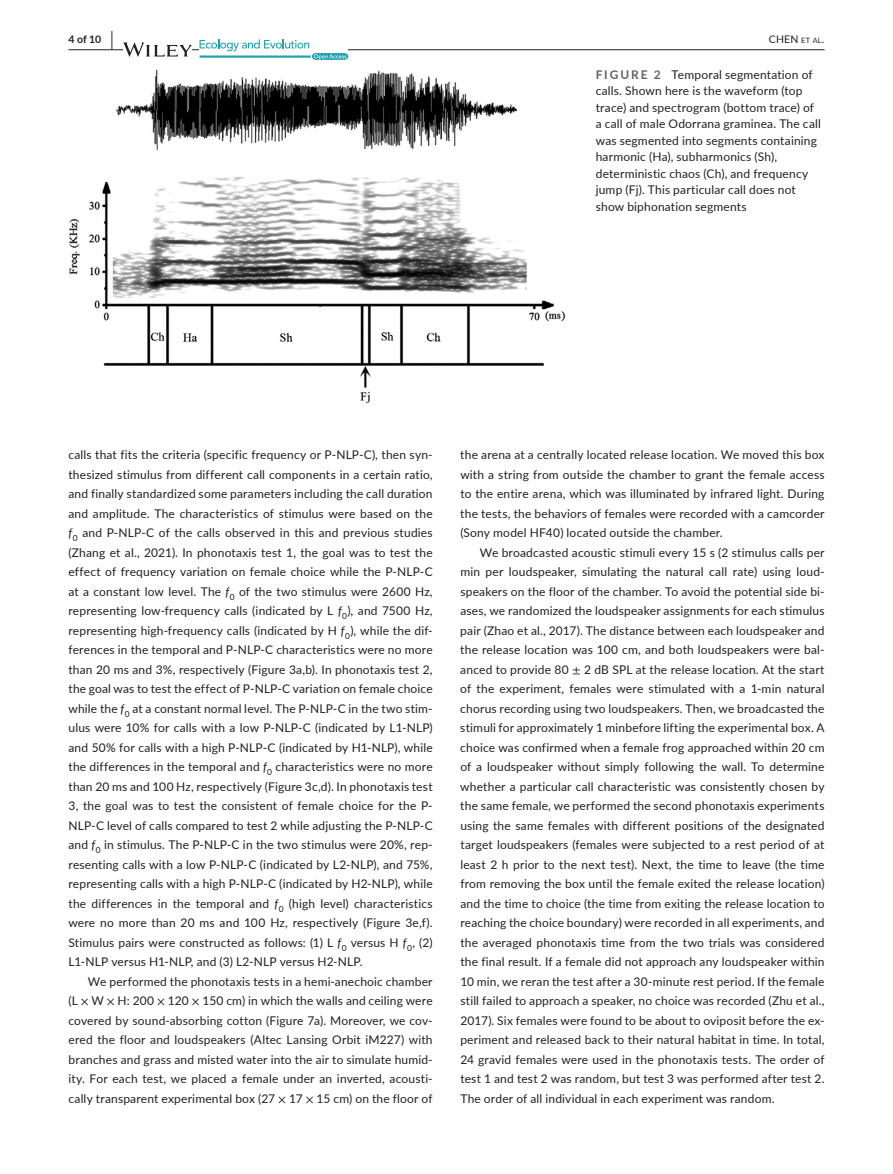
<style>
.page{position:relative;width:893px;height:1174px;background:#fff}
.page>*{position:absolute;margin:0;border:0;box-sizing:border-box;transform-origin:0 0}
.t1{font:12px/19.5px "Lato";letter-spacing:.015em;color:#231f20;text-align:justify}
.t2{font:10.5px "Lato";color:#231f20}
.t3{font:700 10.5px "Lato";color:#231f20}
.s1{font-size:19.5px}
.s2{font-size:7.35px}
.s3{font-weight:700;color:#636366}
.s4{font-style:italic}
.s5{font-family:"STIX Two Text"}
</style>
<div class="page">
<hr style="left:68px;top:49px;width:756px;height:1px;background:#231f20">
<svg style="left:123px;top:42px;width:69px;height:15px"></svg>
<svg style="left:200px;top:39px;width:148px;height:21px"></svg>
<img style="left:69px;top:69px;width:497px;height:334px">
<p class="t3" style="left:68px;top:31px;width:46px">4 of 10 <span class="s1">|</span></p>
<p class="t2" style="left:769px;top:31px;width:57px">CHEN <span class="s2">et al</span>.</p>
<p class="t1" style="left:596px;top:66px;width:227px;line-height:16.5px;text-align:left"><span class="s3">FIGURE 2</span> Temporal segmentation of calls. Shown here is the waveform (top trace) and spectrogram (bottom trace) of a call of male Odorrana graminea. The call was segmented into segments containing harmonic (Ha), subharmonics (Sh), deterministic chaos (Ch), and frequency jump (Fj). This particular call does not show biphonation segments</p>
<p class="t1" style="left:68px;top:444px;width:366px">calls that fits the criteria (specific frequency or P-NLP-C), then syn&shy;thesized stimulus from different call components in a certain ratio, and finally standardized some parameters including the call duration and amplitude. The characteristics of stimulus were based on the <span class="s4">f</span><sub>0</sub> and P-NLP-C of the calls observed in this and previous studies (Zhang et al., 2021). In phonotaxis test 1, the goal was to test the effect of frequency variation on female choice while the P-NLP-C at a constant low level. The <span class="s4">f</span><sub>0</sub> of the two stimulus were 2600 Hz, representing low-frequency calls (indicated by L <span class="s4">f</span><sub>0</sub>), and 7500 Hz, representing high-frequency calls (indicated by H <span class="s4">f</span><sub>0</sub>), while the dif&shy;ferences in the temporal and P-NLP-C characteristics were no more than 20 ms and 3%, respectively (Figure 3a,b). In phonotaxis test 2, the goal was to test the effect of P-NLP-C variation on female choice while the <span class="s4">f</span><sub>0</sub> at a constant normal level. The P-NLP-C in the two stim&shy;ulus were 10% for calls with a low P-NLP-C (indicated by L1-NLP) and 50% for calls with a high P-NLP-C (indicated by H1-NLP), while the differences in the temporal and <span class="s4">f</span><sub>0</sub> characteristics were no more than 20 ms and 100 Hz, respectively (Figure 3c,d). In phonotaxis test 3, the goal was to test the consistent of female choice for the P-NLP-C level of calls compared to test 2 while adjusting the P-NLP-C and <span class="s4">f</span><sub>0</sub> in stimulus. The P-NLP-C in the two stimulus were 20%, rep&shy;resenting calls with a low P-NLP-C (indicated by L2-NLP), and 75%, representing calls with a high P-NLP-C (indicated by H2-NLP), while the differences in the temporal and <span class="s4">f</span><sub>0</sub> (high level) characteristics were no more than 20 ms and 100 Hz, respectively (Figure 3e,f).<br>Stimulus pairs were constructed as follows: (1) L <span class="s4">f</span><sub>0</sub> versus H <span class="s4">f</span><sub>0</sub>, (2)<br>L1-NLP versus H1-NLP, and (3) L2-NLP versus H2-NLP.</p>
<p class="t1" style="left:68px;top:971px;width:366px;text-indent:20px">We performed the phonotaxis tests in a hemi-anechoic chamber (L <span class="s5">×</span> W <span class="s5">×</span> H: 200 <span class="s5">×</span> 120 <span class="s5">×</span> 150 cm) in which the walls and ceiling were covered by sound-absorbing cotton (Figure 7a). Moreover, we cov&shy;ered the floor and loudspeakers (Altec Lansing Orbit iM227) with branches and grass and misted water into the air to simulate humid&shy;ity. For each test, we placed a female under an inverted, acousti&shy;cally transparent experimental box (27 <span class="s5">×</span> 17 <span class="s5">×</span> 15 cm) on the floor of</p>
<p class="t1" style="left:460px;top:444px;width:366px">the arena at a centrally located release location. We moved this box with a string from outside the chamber to grant the female access to the entire arena, which was illuminated by infrared light. During the tests, the behaviors of females were recorded with a camcorder (Sony model HF40) located outside the chamber.</p>
<p class="t1" style="left:460px;top:542px;width:366px;text-indent:20px">We broadcasted acoustic stimuli every 15 s (2 stimulus calls per min per loudspeaker, simulating the natural call rate) using loud&shy;speakers on the floor of the chamber. To avoid the potential side bi&shy;ases, we randomized the loudspeaker assignments for each stimulus pair (Zhao et al., 2017). The distance between each loudspeaker and the release location was 100 cm, and both loudspeakers were bal&shy;anced to provide 80 <span class="s5">±</span> 2 dB SPL at the release location. At the start of the experiment, females were stimulated with a 1-min natural chorus recording using two loudspeakers. Then, we broadcasted the stimuli for approximately 1 minbefore lifting the experimental box. A choice was confirmed when a female frog approached within 20 cm of a loudspeaker without simply following the wall. To determine whether a particular call characteristic was consistently chosen by the same female, we performed the second phonotaxis experiments using the same females with different positions of the designated target loudspeakers (females were subjected to a rest period of at least 2 h prior to the next test). Next, the time to leave (the time from removing the box until the female exited the release location) and the time to choice (the time from exiting the release location to reaching the choice boundary) were recorded in all experiments, and the averaged phonotaxis time from the two trials was considered the final result. If a female did not approach any loudspeaker within 10 min, we reran the test after a 30-minute rest period. If the female still failed to approach a speaker, no choice was recorded (Zhu et al., 2017). Six females were found to be about to oviposit before the ex&shy;periment and released back to their natural habitat in time. In total, 24 gravid females were used in the phonotaxis tests. The order of test 1 and test 2 was random, but test 3 was performed after test 2.<br>The order of all individual in each experiment was random.</p>
</div>
